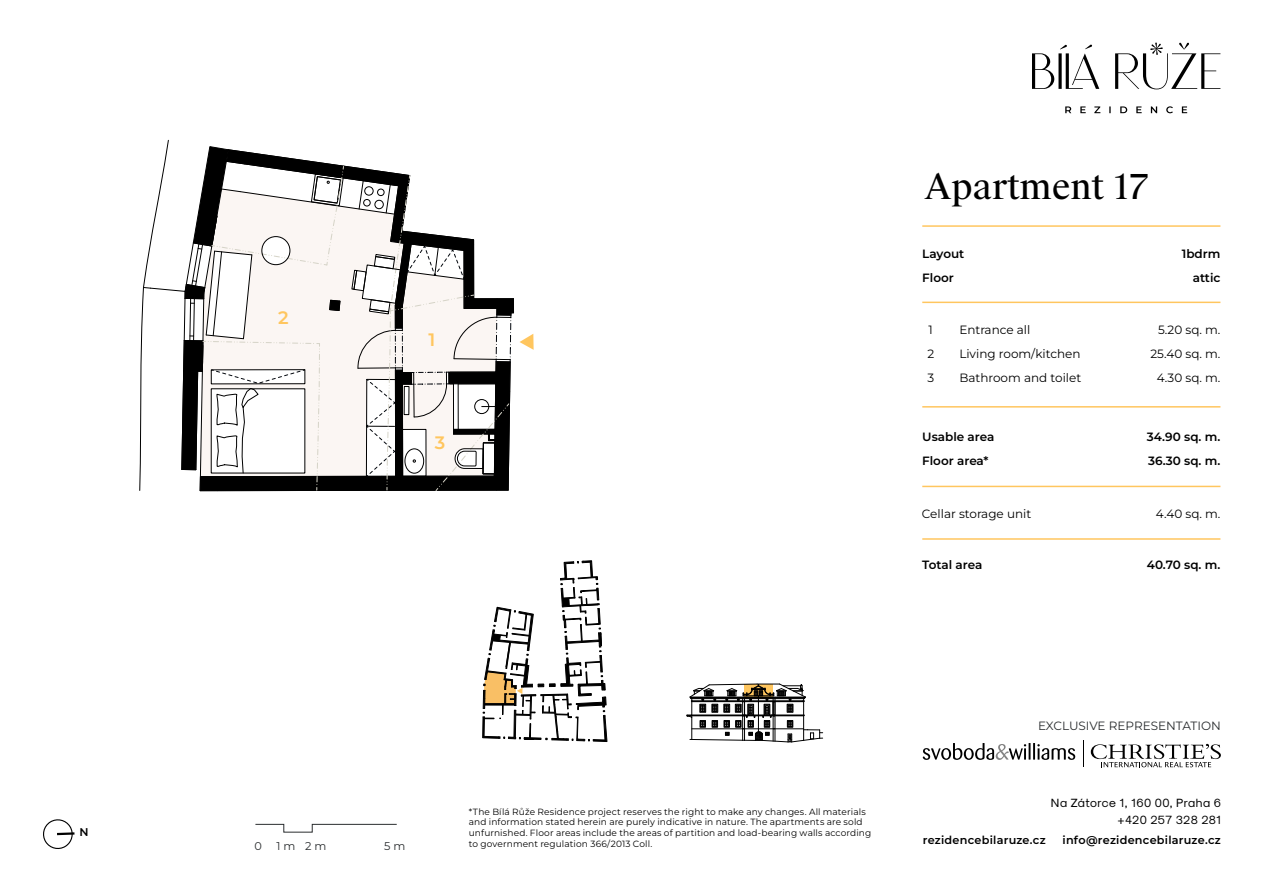
<style>
.page{position:relative;width:1263px;height:893px;background:#fff}
.page>*{position:absolute;margin:0;border:0;box-sizing:border-box;transform-origin:0 0}
.t1{font:34.5px "Suisse Works";letter-spacing:.01em;color:#000}
.t2{font:600 18px "Montserrat";color:#ffc65f}
.t3{font:12px/24px "Montserrat";color:#000;text-align:justify}
.t4{font:600 12px "Montserrat";color:#000}
.t5{font:12px/16.5px "Sk Modernist Regular";letter-spacing:.025em;color:#000;text-align:right}
.t6{font:12px "Montserrat";color:#2a2d2f}
.t7{font:600 11.25px "Montserrat";letter-spacing:.02em;color:#000}
.t8{font:11.25px "Montserrat";color:#2a2d2f}
.t9{font:9px/10.8px "Montserrat";letter-spacing:.015em;color:#000}
</style>
<div class="page">
<svg style="left:43px;top:819px;width:32px;height:30px"></svg>
<svg style="left:1091px;top:744px;width:130px;height:23px"></svg>
<svg style="left:923px;top:743px;width:152px;height:17px"></svg>
<svg style="left:687px;top:684px;width:136px;height:59px"></svg>
<div style="left:700px;top:704px;width:6px;height:8px;border:1px solid #000"></div>
<svg style="left:255px;top:823px;width:142px;height:10px"></svg>
<svg style="left:1065px;top:106px;width:122px;height:7px"></svg>
<svg style="left:1032px;top:42px;width:188px;height:47px"></svg>
<svg style="left:139px;top:139px;width:468px;height:603px"></svg>
<hr style="left:922px;top:302px;width:298px;height:1px;background:#ffc65f">
<hr style="left:922px;top:406px;width:298px;height:2px;background:#ffc65f">
<hr style="left:922px;top:486px;width:298px;height:1px;background:#ffc65f">
<hr style="left:922px;top:538px;width:298px;height:2px;background:#ffc65f">
<hr style="left:922px;top:225px;width:298px;height:2px;background:#ffc65f">
<p class="t7" style="left:80px;top:825px;width:11px">N</p>
<h2 class="t2" style="left:278px;top:305px;width:12px">2</h2>
<h2 class="t2" style="left:429px;top:328px;width:8px">1</h2>
<h2 class="t2" style="left:435px;top:431px;width:12px">3</h2>
<h1 class="t1" style="left:924px;top:166px;width:225px">Apartment 17</h1>
<h3 class="t4" style="left:922px;top:246px;width:44px">Layout</h3>
<h3 class="t4" style="left:1182px;top:246px;width:40px">1bdrm</h3>
<h3 class="t4" style="left:922px;top:270px;width:33px">Floor</h3>
<h3 class="t4" style="left:1193px;top:270px;width:29px">attic</h3>
<h3 class="t3" style="left:927px;top:318px;width:8px">1<br>2<br>3</h3>
<h3 class="t3" style="left:959px;top:318px;width:73px">Entrance all</h3>
<h3 class="t3" style="left:1158px;top:318px;width:64px">5.20 sq. m.</h3>
<h3 class="t3" style="left:959px;top:342px;width:123px">Living room/kitchen</h3>
<h3 class="t3" style="left:1150px;top:342px;width:71px">25.40 sq. m.</h3>
<h3 class="t3" style="left:959px;top:366px;width:123px">Bathroom and toilet</h3>
<h3 class="t3" style="left:1157px;top:366px;width:65px">4.30 sq. m.</h3>
<h3 class="t4" style="left:922px;top:429px;width:74px">Usable area</h3>
<h3 class="t4" style="left:1147px;top:429px;width:75px">34.90 sq. m.</h3>
<h3 class="t4" style="left:922px;top:453px;width:68px">Floor area*</h3>
<h3 class="t4" style="left:1148px;top:453px;width:74px">36.30 sq. m.</h3>
<h3 class="t3" style="left:922px;top:501px;width:111px">Cellar storage unit</h3>
<h3 class="t3" style="left:1156px;top:501px;width:66px">4.40 sq. m.</h3>
<h3 class="t4" style="left:922px;top:557px;width:62px">Total area</h3>
<h3 class="t4" style="left:1147px;top:557px;width:75px">40.70 sq. m.</h3>
<p class="t8" style="left:254px;top:838px;width:9px">0</p>
<p class="t8" style="left:276px;top:838px;width:51px">1 m 2 m</p>
<p class="t8" style="left:384px;top:838px;width:23px">5 m</p>
<p class="t9" style="left:469px;top:806px;width:404px">*The Bílá Růže Residence project reserves the right to make any changes. All materials and information stated herein are purely indicative in nature. The apartments are sold unfurnished. Floor areas include the areas of partition and load-bearing walls according to government regulation 366/2013 Coll.</p>
<h3 class="t6" style="left:1038px;top:717px;width:184px">EXCLUSIVE REPRESENTATION</h3>
<h3 class="t5" style="left:1051px;top:794px;width:171px">Na Zátorce 1, 160 00, Praha 6 +420 257 328 281</h3>
<p class="t7" style="left:923px;top:833px;width:124px">rezidencebilaruze.cz</p>
<p class="t7" style="left:1062px;top:833px;width:160px">info@rezidencebilaruze.cz</p>
</div>
